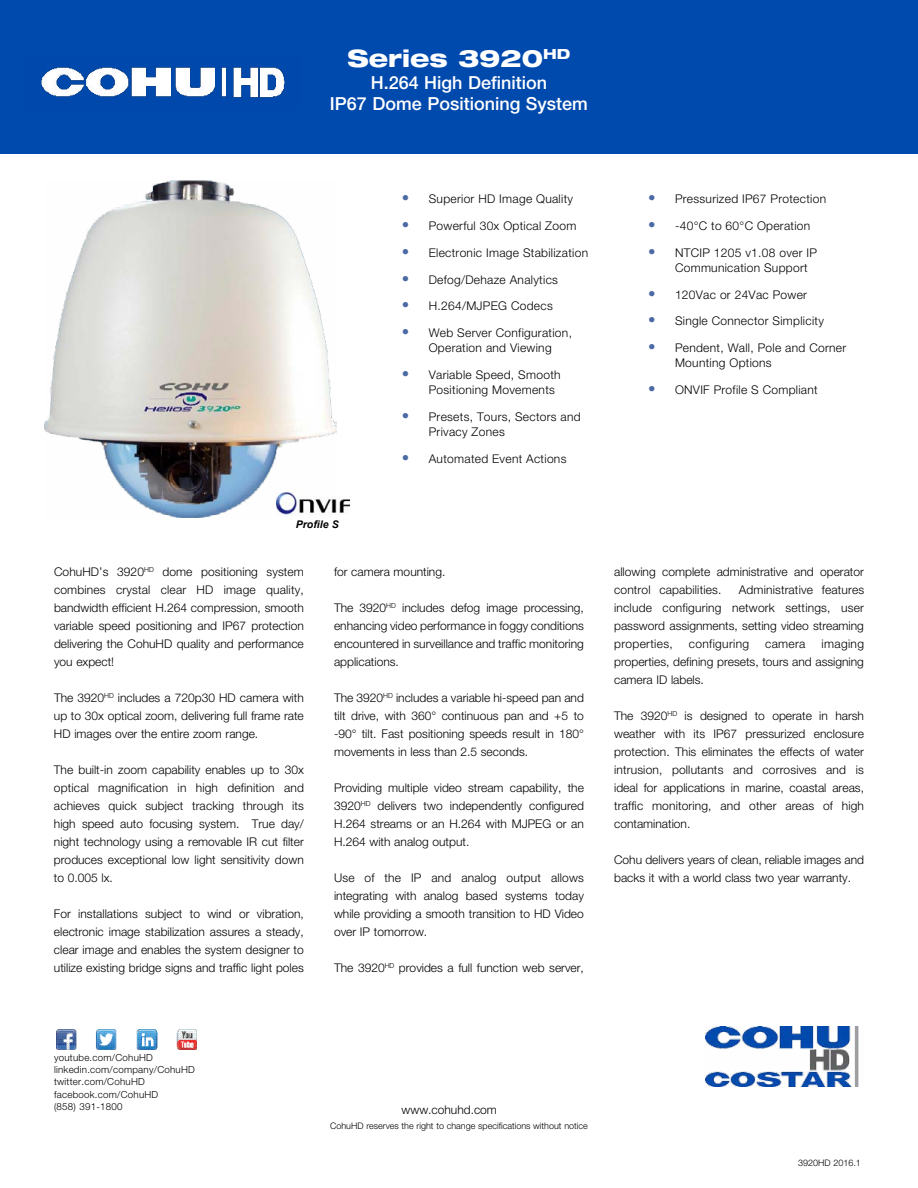
<style>
.page{position:relative;width:918px;height:1188px;background:#fff}
.page>*{position:absolute;margin:0;border:0;box-sizing:border-box;transform-origin:0 0}
.t1{font:800 expanded 24px "Helvetica Neue LT Std";color:#fff}
.t2{font:500 18px/21.6px "Helvetica Neue LT Std";color:#fff;text-align:center}
.t3{font:300 12px/18px "Helvetica Neue LT Std";color:#000;text-align:justify}
.t4{font:300 12px/15px "Helvetica Neue LT Std";letter-spacing:.025em;color:#000}
.t5{font:300 12px "Helvetica Neue LT Std";letter-spacing:.03em;color:#000}
.t6{font:italic 700 10.5px "Arial";color:#000}
.t7{font:300 9.75px/12.5px "Helvetica Neue LT Std";letter-spacing:.025em;color:#000}
.t8{font:300 9px "Helvetica Neue LT Std";color:#000}
.s1{font-weight:400;font-stretch:expanded;font-size:15px;color:#4b69a3}
</style>
<div class="page">
<img style="left:56px;top:1030px;width:140px;height:20px">
<img style="left:706px;top:1026px;width:153px;height:61px">
<img style="left:336px;top:499px;width:14px;height:14px">
<div style="left:0;top:0;width:918px;height:153px;background:#0049ad"></div>
<img style="left:41px;top:67px;width:244px;height:31px">
<img style="left:44px;top:180px;width:292px;height:337px">
<h1 class="t1" style="left:347px;top:43px;width:225px">Series 3920<sup>HD</sup></h1>
<h2 class="t2" style="left:330px;top:71px;width:259px">H.264 High Definition<br>IP67 Dome Positioning System</h2>
<p class="t6" style="left:296px;top:518px;width:44px">Profile S</p>
<p class="t4" style="left:402px;top:191px;width:173px"><span class="s1">•</span> Superior HD Image Quality</p>
<p class="t4" style="left:402px;top:218px;width:176px"><span class="s1">•</span> Powerful 30x Optical Zoom</p>
<p class="t4" style="left:402px;top:245px;width:188px"><span class="s1">•</span> Electronic Image Stabilization</p>
<p class="t4" style="left:402px;top:272px;width:158px"><span class="s1">•</span> Defog/Dehaze Analytics</p>
<p class="t4" style="left:402px;top:298px;width:153px"><span class="s1">•</span> H.264/MJPEG Codecs</p>
<p class="t4" style="left:402px;top:325px;width:172px;text-align:center"><span class="s1">•</span> Web Server Configuration,<br>Operation and Viewing</p>
<p class="t4" style="left:429px;top:367px;width:133px;text-indent:-27px"><span class="s1">•</span> Variable Speed, Smooth<br>Positioning Movements</p>
<p class="t4" style="left:429px;top:409px;width:154px;text-indent:-27px"><span class="s1">•</span> Presets, Tours, Sectors and<br>Privacy Zones</p>
<p class="t4" style="left:402px;top:451px;width:166px"><span class="s1">•</span> Automated Event Actions</p>
<p class="t3" style="left:54px;top:562px;width:251px">CohuHD’s 3920<sup>HD</sup> dome positioning system combines crystal clear HD image quality, bandwidth efficient H.264 compression, smooth variable speed positioning and IP67 protection delivering the CohuHD quality and performance you expect!</p>
<p class="t3" style="left:54px;top:688px;width:251px">The 3920<sup>HD</sup> includes a 720p30 HD camera with up to 30x optical zoom, delivering full frame rate HD images over the entire zoom range.</p>
<p class="t3" style="left:54px;top:760px;width:251px">The built-in zoom capability enables up to 30x optical magnification in high definition and achieves quick subject tracking through its high speed auto focusing system. True day/ night technology using a removable IR cut filter produces exceptional low light sensitivity down to 0.005 lx.</p>
<p class="t3" style="left:54px;top:904px;width:251px">For installations subject to wind or vibration, electronic image stabilization assures a steady, clear image and enables the system designer to utilize existing bridge signs and traffic light poles</p>
<p class="t3" style="left:334px;top:562px;width:113px">for camera mounting.</p>
<p class="t3" style="left:334px;top:598px;width:251px">The 3920<sup>HD</sup> includes defog image processing, enhancing video performance in foggy conditions encountered in surveillance and traffic monitoring applications.</p>
<p class="t3" style="left:334px;top:688px;width:251px">The 3920<sup>HD</sup> includes a variable hi-speed pan and tilt drive, with 360° continuous pan and +5 to -90° tilt. Fast positioning speeds result in 180° movements in less than 2.5 seconds.</p>
<p class="t3" style="left:334px;top:778px;width:251px">Providing multiple video stream capability, the 3920<sup>HD</sup> delivers two independently configured H.264 streams or an H.264 with MJPEG or an H.264 with analog output.</p>
<p class="t3" style="left:334px;top:868px;width:251px">Use of the IP and analog output allows integrating with analog based systems today while providing a smooth transition to HD Video over IP tomorrow.</p>
<p class="t3" style="left:334px;top:958px;width:251px">The 3920<sup>HD</sup> provides a full function web server,</p>
<p class="t4" style="left:648px;top:191px;width:180px"><span class="s1">•</span> Pressurized IP67 Protection</p>
<p class="t4" style="left:648px;top:218px;width:164px"><span class="s1">•</span> -40°C to 60°C Operation</p>
<p class="t4" style="left:675px;top:245px;width:144px;text-indent:-27px"><span class="s1">•</span> NTCIP 1205 v1.08 over IP<br>Communication Support</p>
<p class="t4" style="left:648px;top:287px;width:161px"><span class="s1">•</span> 120Vac or 24Vac Power</p>
<p class="t4" style="left:648px;top:313px;width:177px"><span class="s1">•</span> Single Connector Simplicity</p>
<p class="t4" style="left:675px;top:340px;width:173px;text-indent:-27px"><span class="s1">•</span> Pendent, Wall, Pole and Corner<br>Mounting Options</p>
<p class="t4" style="left:648px;top:382px;width:171px"><span class="s1">•</span> ONVIF Profile S Compliant</p>
<p class="t3" style="left:614px;top:562px;width:251px">allowing complete administrative and operator control capabilities.</p>
<p class="t3" style="left:614px;top:580px;width:252px;text-indent:125px">Administrative features include configuring network settings, user password assignments, setting video streaming properties,</p>
<p class="t3" style="left:614px;top:634px;width:251px;text-indent:207px">imaging properties, defining presets, tours and assigning camera ID labels.</p>
<p class="t3" style="left:614px;top:706px;width:251px">The 3920<sup>HD</sup> is designed to operate in harsh weather with its IP67 pressurized enclosure protection. This eliminates the effects of water intrusion, pollutants and corrosives and is ideal for applications in marine, coastal areas, traffic monitoring, and other areas of high contamination.</p>
<p class="t3" style="left:614px;top:850px;width:251px">Cohu delivers years of clean, reliable images and backs it with a world class two year warranty.</p>
<p class="t5" style="left:689px;top:636px;width:62px">configuring</p>
<p class="t3" style="left:765px;top:634px;width:42px">camera</p>
<p class="t7" style="left:54px;top:1051px;width:142px">youtube.com/CohuHD linkedin.com/company/CohuHD twitter.com/CohuHD facebook.com/CohuHD<br>(858) 391-1800</p>
<p class="t3" style="left:402px;top:1100px;width:97px">www.cohuhd.com</p>
<p class="t8" style="left:330px;top:1120px;width:259px">CohuHD reserves the right to change specifications without notice</p>
<p class="t8" style="left:798px;top:1158px;width:64px">3920HD 2016.1</p>
</div>
